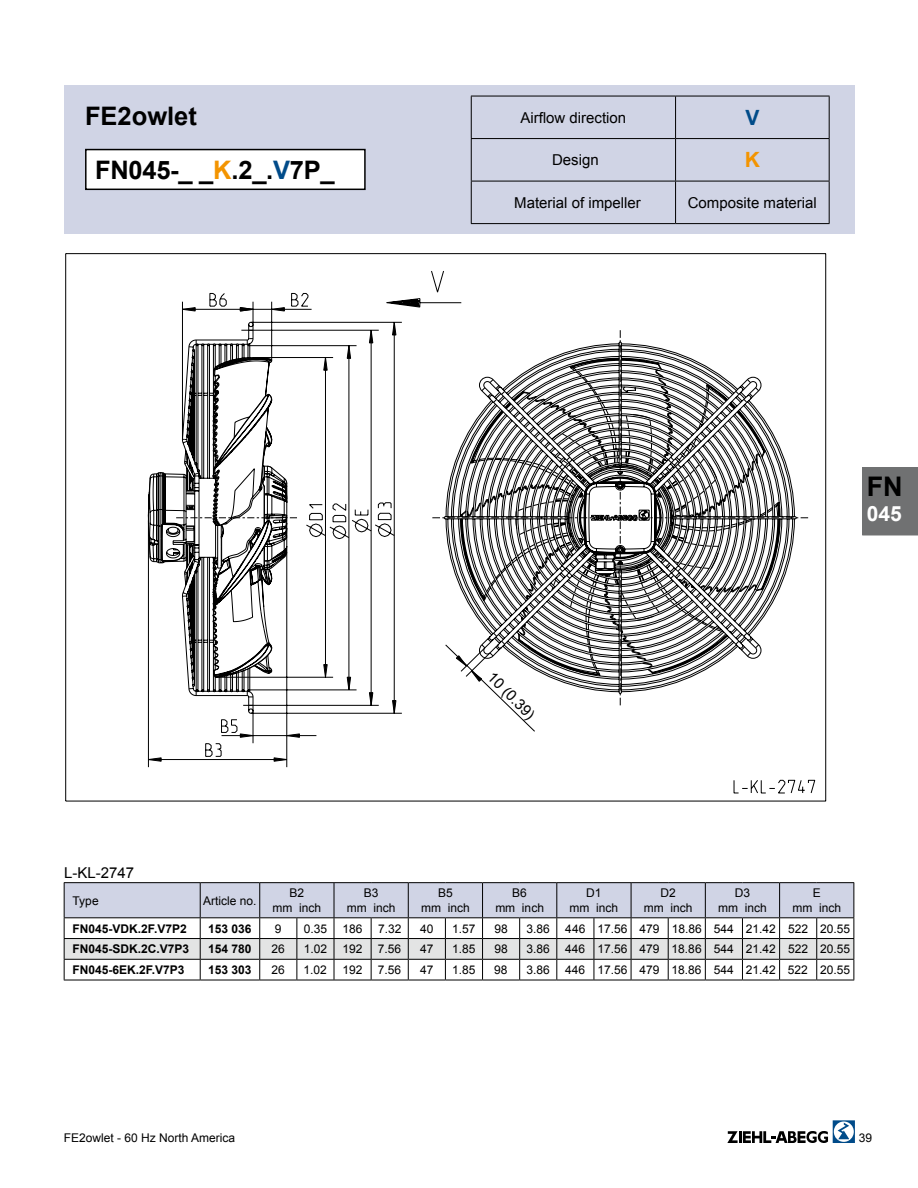
<style>
.page{position:relative;width:918px;height:1188px;background:#fff}
.page>*{position:absolute;margin:0;border:0;box-sizing:border-box;transform-origin:0 0}
.t1{font:700 27px "Arial";color:#000}
.t2{font:700 25.5px "Arial";color:#000}
.t3{font:700 21px "Arial";color:#fff}
.t4{font:700 21px "Arial";color:#004b89}
.t5{font:700 21px "Arial";color:#f39400}
.t6{font:15px "Arial";color:#000}
.t7{font:12px/14.4px "Arial";color:#000;text-align:center}
.t8{font:700 12px "Arial";color:#000}
.s1{color:#f39400}
.s2{color:#004b89}
</style>
<div class="page">
<div style="left:862px;top:467px;width:56px;height:68px;background:#707172"></div>
<svg style="left:727px;top:1120px;width:128px;height:23px"></svg>
<hr style="left:64px;top:882px;width:136px;height:1px;background:#000">
<hr style="left:200px;top:882px;width:60px;height:1px;background:#000">
<hr style="left:260px;top:882px;width:37px;height:1px;background:#000">
<hr style="left:297px;top:882px;width:37px;height:1px;background:#000">
<hr style="left:334px;top:882px;width:37px;height:1px;background:#000">
<hr style="left:371px;top:882px;width:37px;height:1px;background:#000">
<hr style="left:408px;top:882px;width:37px;height:1px;background:#000">
<hr style="left:445px;top:882px;width:38px;height:1px;background:#000">
<hr style="left:483px;top:882px;width:37px;height:1px;background:#000">
<hr style="left:520px;top:882px;width:37px;height:1px;background:#000">
<hr style="left:557px;top:882px;width:37px;height:1px;background:#000">
<hr style="left:594px;top:882px;width:37px;height:1px;background:#000">
<hr style="left:631px;top:882px;width:37px;height:1px;background:#000">
<hr style="left:668px;top:882px;width:37px;height:1px;background:#000">
<hr style="left:705px;top:882px;width:37px;height:1px;background:#000">
<hr style="left:742px;top:882px;width:38px;height:1px;background:#000">
<hr style="left:780px;top:882px;width:37px;height:1px;background:#000">
<hr style="left:817px;top:882px;width:37px;height:1px;background:#000">
<svg style="left:64px;top:883px;width:791px;height:97px"></svg>
<hr style="left:64px;top:980px;width:136px;height:1px;background:#000">
<hr style="left:200px;top:980px;width:60px;height:1px;background:#000">
<hr style="left:260px;top:980px;width:37px;height:1px;background:#000">
<hr style="left:297px;top:980px;width:37px;height:1px;background:#000">
<hr style="left:334px;top:980px;width:37px;height:1px;background:#000">
<hr style="left:371px;top:980px;width:37px;height:1px;background:#000">
<hr style="left:408px;top:980px;width:37px;height:1px;background:#000">
<hr style="left:445px;top:980px;width:38px;height:1px;background:#000">
<hr style="left:483px;top:980px;width:37px;height:1px;background:#000">
<hr style="left:520px;top:980px;width:37px;height:1px;background:#000">
<hr style="left:557px;top:980px;width:37px;height:1px;background:#000">
<hr style="left:594px;top:980px;width:37px;height:1px;background:#000">
<hr style="left:631px;top:980px;width:37px;height:1px;background:#000">
<hr style="left:668px;top:980px;width:37px;height:1px;background:#000">
<hr style="left:705px;top:980px;width:37px;height:1px;background:#000">
<hr style="left:742px;top:980px;width:38px;height:1px;background:#000">
<hr style="left:780px;top:980px;width:37px;height:1px;background:#000">
<hr style="left:817px;top:980px;width:37px;height:1px;background:#000">
<div style="left:64px;top:85px;width:790px;height:149px;background:#d0d4e5"></div>
<div style="left:86px;top:150px;width:279px;height:39px;background:#fff"></div>
<div style="left:85px;top:149px;width:281px;height:41px;border:2px solid #000"></div>
<hr style="left:471px;top:96px;width:205px;height:1px;background:#000">
<hr style="left:471px;top:96px;width:1px;height:42px;background:#000">
<hr style="left:676px;top:96px;width:154px;height:1px;background:#000">
<hr style="left:675px;top:96px;width:1px;height:42px;background:#000">
<hr style="left:829px;top:96px;width:1px;height:42px;background:#000">
<hr style="left:471px;top:138px;width:205px;height:1px;background:#000">
<hr style="left:471px;top:139px;width:1px;height:42px;background:#000">
<hr style="left:676px;top:138px;width:154px;height:1px;background:#000">
<hr style="left:675px;top:139px;width:1px;height:42px;background:#000">
<hr style="left:829px;top:139px;width:1px;height:42px;background:#000">
<hr style="left:471px;top:181px;width:205px;height:1px;background:#000">
<hr style="left:471px;top:181px;width:1px;height:42px;background:#000">
<hr style="left:676px;top:181px;width:154px;height:1px;background:#000">
<hr style="left:675px;top:181px;width:1px;height:42px;background:#000">
<hr style="left:829px;top:181px;width:1px;height:42px;background:#000">
<hr style="left:471px;top:223px;width:205px;height:1px;background:#000">
<hr style="left:676px;top:223px;width:154px;height:1px;background:#000">
<svg style="left:65px;top:253px;width:762px;height:549px"></svg>
<h2 class="t2" style="left:85px;top:99px;width:113px">FE2owlet</h2>
<p class="t6" style="left:520px;top:108px;width:107px">Airflow direction</p>
<h3 class="t4" style="left:745px;top:104px;width:16px">V</h3>
<p class="t6" style="left:552px;top:150px;width:48px">Design</p>
<h3 class="t5" style="left:745px;top:146px;width:17px">K</h3>
<p class="t6" style="left:514px;top:193px;width:128px">Material of impeller</p>
<p class="t6" style="left:688px;top:193px;width:131px">Composite material</p>
<h2 class="t2" style="left:95px;top:153px;width:241px">FN045-_ _<span class="s1">K</span>.2_.<span class="s2">V</span>7P_</h2>
<h1 class="t1" style="left:867px;top:468px;width:37px">FN</h1>
<h3 class="t3" style="left:867px;top:500px;width:37px">045</h3>
<p class="t6" style="left:64px;top:863px;width:72px">L-KL-2747</p>
<p class="t6" style="left:497px;top:667px;width:61px;rotate:45deg">10 (0.39)</p>
<p class="t7" style="left:73px;top:893px;width:28px">Type</p>
<p class="t7" style="left:203px;top:893px;width:55px">Article no.</p>
<p class="t7" style="left:273px;top:886px;width:50px">B2<br>mm inch</p>
<p class="t7" style="left:347px;top:886px;width:50px">B3<br>mm inch</p>
<p class="t7" style="left:421px;top:886px;width:50px">B5<br>mm inch</p>
<p class="t7" style="left:495px;top:886px;width:50px">B6<br>mm inch</p>
<p class="t7" style="left:570px;top:886px;width:50px">D1<br>mm inch</p>
<p class="t7" style="left:644px;top:886px;width:50px">D2<br>mm inch</p>
<p class="t7" style="left:718px;top:886px;width:50px">D3<br>mm inch</p>
<p class="t7" style="left:792px;top:886px;width:50px">E<br>mm inch</p>
<p class="t8" style="left:73px;top:920px;width:116px">FN045-VDK.2F.V7P2</p>
<p class="t8" style="left:208px;top:920px;width:45px">153 036</p>
<p class="t7" style="left:275px;top:921px;width:8px">9</p>
<p class="t7" style="left:304px;top:921px;width:25px">0.35</p>
<p class="t7" style="left:343px;top:921px;width:22px">186</p>
<p class="t7" style="left:378px;top:921px;width:25px">7.32</p>
<p class="t7" style="left:420px;top:921px;width:15px">40</p>
<p class="t7" style="left:452px;top:921px;width:25px">1.57</p>
<p class="t7" style="left:494px;top:921px;width:15px">98</p>
<p class="t7" style="left:527px;top:921px;width:25px">3.86</p>
<p class="t7" style="left:565px;top:921px;width:286px">446 17.56 479 18.86 544 21.42 522 20.55</p>
<p class="t8" style="left:73px;top:941px;width:118px">FN045-SDK.2C.V7P3</p>
<p class="t8" style="left:208px;top:941px;width:45px">154 780</p>
<p class="t7" style="left:272px;top:942px;width:15px">26</p>
<p class="t7" style="left:304px;top:942px;width:25px">1.02</p>
<p class="t7" style="left:342px;top:942px;width:22px">192</p>
<p class="t7" style="left:378px;top:942px;width:25px">7.56</p>
<p class="t7" style="left:420px;top:942px;width:15px">47</p>
<p class="t7" style="left:452px;top:942px;width:25px">1.85</p>
<p class="t7" style="left:494px;top:942px;width:15px">98</p>
<p class="t7" style="left:526px;top:942px;width:25px">3.86</p>
<p class="t7" style="left:565px;top:942px;width:286px">446 17.56 479 18.86 544 21.42 522 20.55</p>
<p class="t8" style="left:73px;top:962px;width:114px">FN045-6EK.2F.V7P3</p>
<p class="t8" style="left:208px;top:962px;width:45px">153 303</p>
<p class="t7" style="left:272px;top:963px;width:15px">26</p>
<p class="t7" style="left:304px;top:963px;width:25px">1.02</p>
<p class="t7" style="left:342px;top:963px;width:22px">192</p>
<p class="t7" style="left:378px;top:963px;width:25px">7.56</p>
<p class="t7" style="left:420px;top:963px;width:15px">47</p>
<p class="t7" style="left:452px;top:963px;width:25px">1.85</p>
<p class="t7" style="left:494px;top:963px;width:15px">98</p>
<p class="t7" style="left:526px;top:963px;width:25px">3.86</p>
<p class="t7" style="left:565px;top:963px;width:286px">446 17.56 479 18.86 544 21.42 522 20.55</p>
<p class="t7" style="left:64px;top:1131px;width:173px">FE2owlet - 60 Hz North America</p>
<p class="t7" style="left:859px;top:1131px;width:15px">39</p>
</div>
